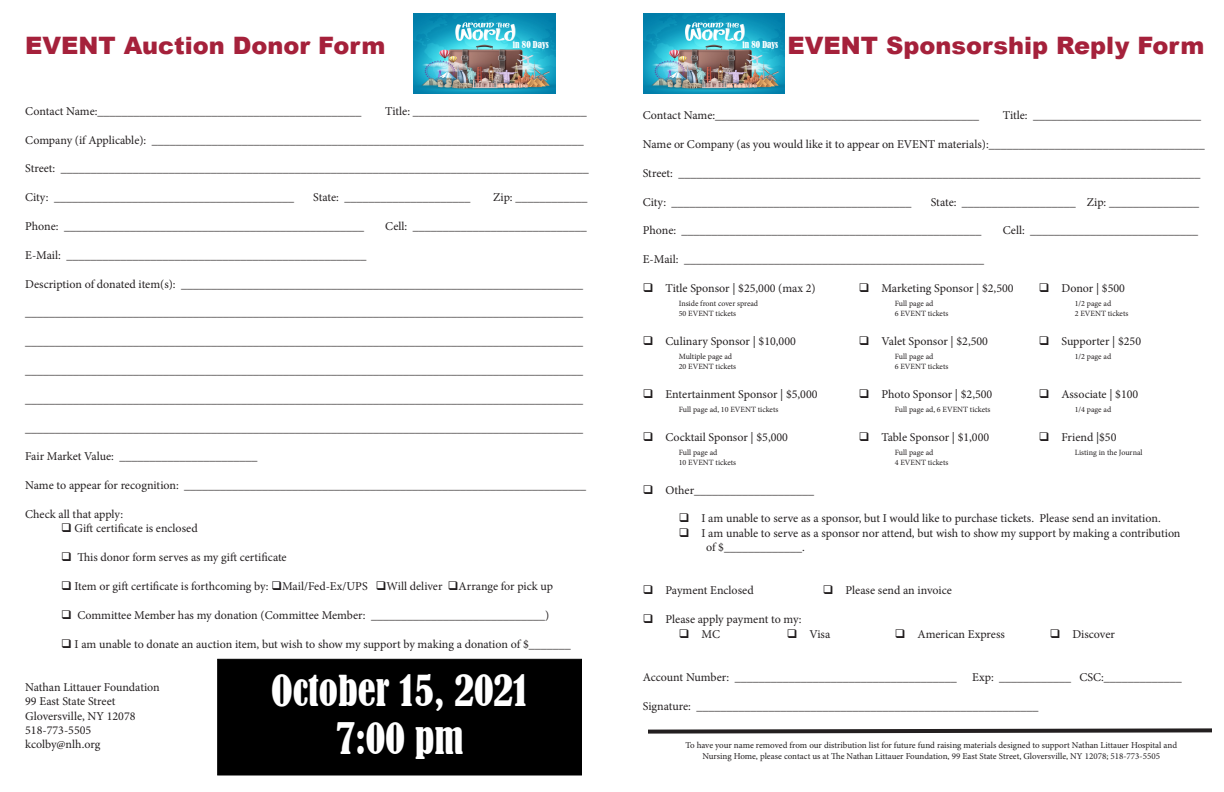
<style>
.page{position:relative;width:1224px;height:792px;background:#fff}
.page>*{position:absolute;margin:0;border:0;box-sizing:border-box;transform-origin:0 0}
.t1{font:condensed 40px "Bernard";color:#fff}
.t2{font:900 24px "Arial";color:#a5213b}
.t3{font:12px/14.4px "Minion Pro";letter-spacing:-.005em;color:#231f20}
.t4{font:9px "Minion Pro";letter-spacing:-.005em;color:#231f20}
.t5{font:condensed 9px "Bernard";color:#fff}
.t6{font:8px "Minion Pro";color:#231f20}
</style>
<div class="page">
<svg style="left:648px;top:728px;width:564px;height:6px"></svg>
<div style="left:217px;top:659px;width:365px;height:117px;background:#000;border:1px solid #000"></div>
<img style="left:414px;top:13px;width:141px;height:80px">
<img style="left:643px;top:13px;width:142px;height:80px">
<p class="t2" style="left:25px;top:28px;width:362px">EVENT Auction Donor Form</p>
<p class="t5" style="left:513px;top:39px;width:37px">in 80 Days</p>
<p class="t5" style="left:742px;top:39px;width:37px">in 80 Days</p>
<p class="t2" style="left:788px;top:28px;width:418px">EVENT Sponsorship Reply Form</p>
<p class="t3" style="left:25px;top:104px;width:338px">Contact Name:____________________________________________</p>
<p class="t3" style="left:385px;top:104px;width:203px">Title: _____________________________</p>
<p class="t3" style="left:25px;top:133px;width:560px">Company (if Applicable): ________________________________________________________________________</p>
<p class="t3" style="left:25px;top:161px;width:565px">Street: ________________________________________________________________________________________</p>
<p class="t3" style="left:25px;top:190px;width:270px">City: ________________________________________</p>
<p class="t3" style="left:313px;top:190px;width:159px">State: _____________________</p>
<p class="t3" style="left:493px;top:190px;width:96px">Zip: ____________</p>
<p class="t3" style="left:25px;top:219px;width:340px">Phone: __________________________________________________</p>
<p class="t3" style="left:385px;top:219px;width:203px">Cell: _____________________________</p>
<p class="t3" style="left:25px;top:248px;width:343px">E-Mail: __________________________________________________</p>
<p class="t3" style="left:25px;top:277px;width:559px">Description of donated item(s): ___________________________________________________________________</p>
<p class="t3" style="left:25px;top:305px;width:560px">_____________________________________________________________________________________________</p>
<p class="t3" style="left:25px;top:334px;width:560px">_____________________________________________________________________________________________</p>
<p class="t3" style="left:25px;top:363px;width:560px">_____________________________________________________________________________________________</p>
<p class="t3" style="left:25px;top:392px;width:560px">_____________________________________________________________________________________________</p>
<p class="t3" style="left:25px;top:421px;width:560px">_____________________________________________________________________________________________</p>
<p class="t3" style="left:25px;top:449px;width:234px">Fair Market Value: _______________________</p>
<p class="t3" style="left:25px;top:478px;width:563px">Name to appear for recognition: ___________________________________________________________________</p>
<p class="t3" style="left:25px;top:507px;width:99px">Check all that apply:</p>
<p class="t3" style="left:61px;top:521px;width:138px">❑ Gift certificate is enclosed</p>
<p class="t3" style="left:61px;top:550px;width:227px">❑ This donor form serves as my gift certificate</p>
<p class="t3" style="left:61px;top:579px;width:493px">❑ Item or gift certificate is forthcoming by: ❑ Mail/Fed-Ex/UPS ❑ Will deliver ❑ Arrange for pick up</p>
<p class="t3" style="left:61px;top:608px;width:490px">❑ Committee Member has my donation (Committee Member: _____________________________)</p>
<p class="t3" style="left:61px;top:637px;width:511px">❑ I am unable to donate an auction item, but wish to show my support by making a donation of $_______</p>
<p class="t3" style="left:25px;top:680px;width:136px">Nathan Littauer Foundation</p>
<p class="t3" style="left:25px;top:694px;width:92px">99 East State Street</p>
<p class="t3" style="left:25px;top:709px;width:112px">Gloversville, NY 12078</p>
<p class="t3" style="left:25px;top:723px;width:68px">518-773-5505</p>
<p class="t3" style="left:25px;top:737px;width:77px">kcolby@nlh.org</p>
<p class="t1" style="left:271px;top:667px;width:259px">October 15, 2021</p>
<p class="t1" style="left:336px;top:715px;width:129px">7:00 pm</p>
<p class="t3" style="left:643px;top:108px;width:338px">Contact Name:____________________________________________</p>
<p class="t3" style="left:1003px;top:108px;width:200px">Title: ____________________________</p>
<p class="t3" style="left:643px;top:137px;width:564px">Name or Company (as you would like it to appear on EVENT materials):____________________________________</p>
<p class="t3" style="left:643px;top:166px;width:559px">Street: _______________________________________________________________________________________</p>
<p class="t3" style="left:643px;top:195px;width:270px">City: ________________________________________</p>
<p class="t3" style="left:931px;top:195px;width:270px">State: ___________________ Zip: _______________</p>
<p class="t3" style="left:643px;top:223px;width:340px">Phone: __________________________________________________</p>
<p class="t3" style="left:1003px;top:223px;width:197px">Cell: ____________________________</p>
<p class="t3" style="left:643px;top:252px;width:343px">E-Mail: __________________________________________________</p>
<p class="t3" style="left:643px;top:281px;width:174px">❑ Title Sponsor | $25,000 (max 2)</p>
<p class="t3" style="left:859px;top:281px;width:156px">❑ Marketing Sponsor | $2,500</p>
<p class="t3" style="left:1039px;top:281px;width:88px">❑ Donor | $500</p>
<p class="t6" style="left:679px;top:299px;width:81px">Inside front cover spread</p>
<p class="t6" style="left:895px;top:299px;width:40px">Full page ad</p>
<p class="t6" style="left:1075px;top:299px;width:38px">1/2 page ad</p>
<p class="t6" style="left:679px;top:308px;width:59px">50 EVENT tickets</p>
<p class="t6" style="left:895px;top:308px;width:55px">6 EVENT tickets</p>
<p class="t6" style="left:1075px;top:308px;width:55px">2 EVENT tickets</p>
<p class="t3" style="left:643px;top:334px;width:155px">❑ Culinary Sponsor | $10,000</p>
<p class="t3" style="left:859px;top:334px;width:131px">❑ Valet Sponsor | $2,500</p>
<p class="t3" style="left:1039px;top:334px;width:104px">❑ Supporter | $250</p>
<p class="t6" style="left:679px;top:351px;width:55px">Multiple page ad</p>
<p class="t6" style="left:895px;top:351px;width:40px">Full page ad</p>
<p class="t6" style="left:1075px;top:351px;width:38px">1/2 page ad</p>
<p class="t6" style="left:679px;top:361px;width:59px">20 EVENT tickets</p>
<p class="t6" style="left:895px;top:361px;width:55px">6 EVENT tickets</p>
<p class="t3" style="left:643px;top:387px;width:176px">❑ Entertainment Sponsor | $5,000</p>
<p class="t3" style="left:859px;top:387px;width:135px">❑ Photo Sponsor | $2,500</p>
<p class="t3" style="left:1039px;top:387px;width:101px">❑ Associate | $100</p>
<p class="t6" style="left:679px;top:404px;width:101px">Full page ad, 10 EVENT tickets</p>
<p class="t6" style="left:895px;top:404px;width:97px">Full page ad, 6 EVENT tickets</p>
<p class="t6" style="left:1075px;top:404px;width:38px">1/4 page ad</p>
<p class="t3" style="left:643px;top:430px;width:147px">❑ Cocktail Sponsor | $5,000</p>
<p class="t3" style="left:859px;top:430px;width:132px">❑ Table Sponsor | $1,000</p>
<p class="t3" style="left:1039px;top:430px;width:79px">❑ Friend |$50</p>
<p class="t6" style="left:679px;top:447px;width:40px">Full page ad</p>
<p class="t6" style="left:895px;top:447px;width:40px">Full page ad</p>
<p class="t6" style="left:1075px;top:447px;width:69px">Listing in the Journal</p>
<p class="t6" style="left:679px;top:457px;width:59px">10 EVENT tickets</p>
<p class="t6" style="left:895px;top:457px;width:55px">4 EVENT tickets</p>
<p class="t3" style="left:643px;top:483px;width:173px">❑ Other____________________</p>
<p class="t3" style="left:679px;top:511px;width:484px">❑ I am unable to serve as a sponsor, but I would like to purchase tickets. Please send an invitation.</p>
<p class="t3" style="left:706px;top:526px;width:476px;text-indent:-27px">❑ I am unable to serve as a sponsor nor attend, but wish to show my support by making a contribution of $_____________.</p>
<p class="t3" style="left:643px;top:583px;width:112px">❑ Payment Enclosed</p>
<p class="t3" style="left:823px;top:583px;width:131px">❑ Please send an invoice</p>
<p class="t3" style="left:643px;top:612px;width:160px">❑ Please apply payment to my:</p>
<p class="t3" style="left:679px;top:627px;width:43px">❑ MC</p>
<p class="t3" style="left:787px;top:627px;width:45px">❑ Visa</p>
<p class="t3" style="left:895px;top:627px;width:111px">❑ American Express</p>
<p class="t3" style="left:1050px;top:627px;width:67px">❑ Discover</p>
<p class="t3" style="left:643px;top:670px;width:316px">Account Number: _____________________________________</p>
<p class="t3" style="left:972px;top:670px;width:211px">Exp: ____________ CSC:_____________</p>
<p class="t3" style="left:643px;top:699px;width:397px">Signature: _________________________________________________________</p>
<p class="t4" style="left:685px;top:739px;width:493px">To have your name removed from our distribution list for future fund raising materials designed to support Nathan Littauer Hospital and</p>
<p class="t4" style="left:702px;top:750px;width:459px">Nursing Home, please contact us at The Nathan Littauer Foundation, 99 East State Street, Gloversville, NY 12078; 518-773-5505</p>
</div>
